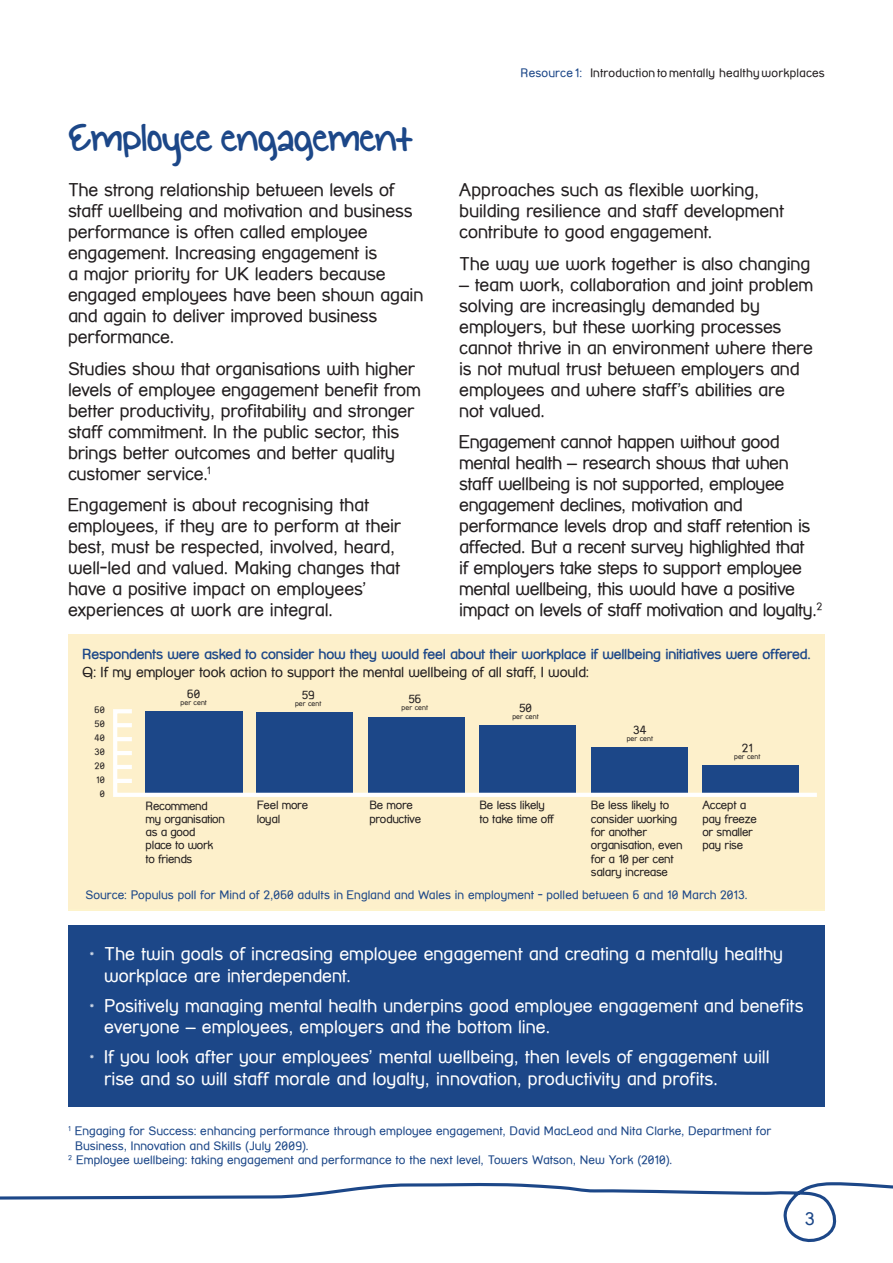
<style>
.page{position:relative;width:893px;height:1263px;background:#fff}
.page>*{position:absolute;margin:0;border:0;box-sizing:border-box;transform-origin:0 0}
.t1{font:43.5px "KG Small Town Southern Girl";letter-spacing:-.015em;color:#1c4788}
.t2{font:18px/21px "Street Corner";letter-spacing:-.015em;color:#231f20}
.t3{font:18px/21.6px "Street Corner";letter-spacing:-.005em;color:#fff}
.t4{font:18px "Street Corner";color:#1c4788}
.t5{font:700 14.25px "Street Corner";letter-spacing:-.015em;color:#1c4788}
.t6{font:14.25px "Street Corner";letter-spacing:-.015em;color:#231f20}
.t7{font:12px "Street Corner";letter-spacing:.005em;color:#1c4788}
.t8{font:12px "Street Corner";letter-spacing:.015em;color:#231f20}
.t9{font:11.7px/13.4px "Street Corner";letter-spacing:-.025em;color:#231f20}
.t10{font:9.15px "Street Corner";color:#231f20}
.t11{font:7.05px "Street Corner";color:#231f20}
.s1{color:#1c4788}
</style>
<div class="page">
<div style="left:68px;top:635px;width:757px;height:274px;background:#fdf0cb"></div>
<svg style="left:113px;top:709px;width:704px;height:88px"></svg>
<div style="left:68px;top:926px;width:757px;height:181px;background:#1c4788"></div>
<svg style="left:0;top:1182px;width:893px;height:61px"></svg>
<h1 class="t1" style="left:68px;top:115px;width:345px">Employee engagement</h1>
<p class="t2" style="left:68px;top:179px;width:357px">The strong relationship between levels of staff wellbeing and motivation and business performance is often called employee engagement. Increasing engagement is<br>a major priority for UK leaders because engaged employees have been shown again and again to deliver improved business performance.</p>
<p class="t2" style="left:68px;top:358px;width:354px">Studies show that organisations with higher levels of employee engagement benefit from better productivity, profitability and stronger staff commitment. In the public sector, this brings better outcomes and better quality customer service.<sup>1</sup></p>
<p class="t2" style="left:68px;top:494px;width:335px">Engagement is about recognising that employees, if they are to perform at their best, must be respected, involved, heard, well-led and valued. Making changes that have a positive impact on employees’ experiences at work are integral.</p>
<p class="t8" style="left:521px;top:66px;width:306px"><span class="s1">Resource 1:</span> Introduction to mentally healthy workplaces</p>
<p class="t2" style="left:459px;top:179px;width:326px">Approaches such as flexible working, building resilience and staff development contribute to good engagement.</p>
<p class="t2" style="left:459px;top:253px;width:353px">The way we work together is also changing</p>
<p class="t2" style="left:459px;top:274px;width:355px">– team work, collaboration and joint problem solving are increasingly demanded by employers, but these working processes cannot thrive in an environment where there is not mutual trust between employers and employees and where staff’s abilities are not valued.</p>
<p class="t2" style="left:459px;top:431px;width:365px">Engagement cannot happen without good mental health – research shows that when staff wellbeing is not supported, employee engagement declines, motivation and performance levels drop and staff retention is affected. But a recent survey highlighted that<br>if employers take steps to support employee mental wellbeing, this would have a positive impact on levels of staff motivation and loyalty.<sup>2</sup></p>
<p class="t5" style="left:82px;top:646px;width:730px">Respondents were asked to consider how they would feel about their workplace if wellbeing initiatives were offered.</p>
<p class="t6" style="left:82px;top:664px;width:508px">Q: If my employer took action to support the mental wellbeing of all staff, I would:</p>
<p class="t10" style="left:95px;top:704px;width:12px">60</p>
<p class="t10" style="left:95px;top:718px;width:12px">50</p>
<p class="t10" style="left:94px;top:732px;width:12px">40</p>
<p class="t10" style="left:95px;top:746px;width:12px">30</p>
<p class="t10" style="left:95px;top:760px;width:12px">20</p>
<p class="t10" style="left:96px;top:774px;width:10px">10</p>
<p class="t10" style="left:100px;top:788px;width:7px">0</p>
<p class="t9" style="left:187px;top:687px;width:14px">60</p>
<p class="t11" style="left:180px;top:698px;width:28px">per cent</p>
<p class="t9" style="left:302px;top:688px;width:14px">59</p>
<p class="t11" style="left:295px;top:699px;width:28px">per cent</p>
<p class="t9" style="left:146px;top:799px;width:81px">Recommend my organisation as a good<br>place to work to friends</p>
<p class="t9" style="left:257px;top:799px;width:53px">Feel more loyal</p>
<p class="t9" style="left:408px;top:692px;width:14px">56</p>
<p class="t11" style="left:402px;top:704px;width:28px">per cent</p>
<p class="t9" style="left:369px;top:799px;width:53px">Be more productive</p>
<p class="t9" style="left:519px;top:701px;width:14px">50</p>
<p class="t11" style="left:512px;top:712px;width:28px">per cent</p>
<p class="t9" style="left:479px;top:799px;width:76px">Be less likely to take time off</p>
<p class="t9" style="left:633px;top:723px;width:15px">34</p>
<p class="t11" style="left:627px;top:734px;width:28px">per cent</p>
<p class="t9" style="left:591px;top:799px;width:93px">Be less likely to consider working for another organisation, even for a 10 per cent salary increase</p>
<p class="t9" style="left:742px;top:741px;width:12px">21</p>
<p class="t11" style="left:734px;top:752px;width:28px">per cent</p>
<p class="t9" style="left:702px;top:799px;width:56px">Accept a pay freeze or smaller pay rise</p>
<p class="t7" style="left:85px;top:888px;width:664px">Source: Populus poll for Mind of 2,060 adults in England and Wales in employment - polled between 6 and 10 March 2013.</p>
<p class="t3" style="left:104px;top:943px;width:680px;text-indent:-15px">• The twin goals of increasing employee engagement and creating a mentally healthy workplace are interdependent.</p>
<p class="t3" style="left:104px;top:995px;width:701px;text-indent:-15px">• Positively managing mental health underpins good employee engagement and benefits everyone – employees, employers and the bottom line.</p>
<p class="t3" style="left:104px;top:1046px;width:667px;text-indent:-15px">• If you look after your employees’ mental wellbeing, then levels of engagement will rise and so will staff morale and loyalty, innovation, productivity and profits.</p>
<p class="t7" style="left:68px;top:1124px;width:705px"><sup>1</sup> Engaging for Success: enhancing performance through employee engagement, David MacLeod and Nita Clarke, Department for</p>
<p class="t7" style="left:75px;top:1139px;width:235px">Business, Innovation and Skills (July 2009).</p>
<p class="t7" style="left:68px;top:1153px;width:606px"><sup>2</sup> Employee wellbeing: taking engagement and performance to the next level, Towers Watson, New York (2010).</p>
<p class="t4" style="left:805px;top:1208px;width:12px">3</p>
</div>
